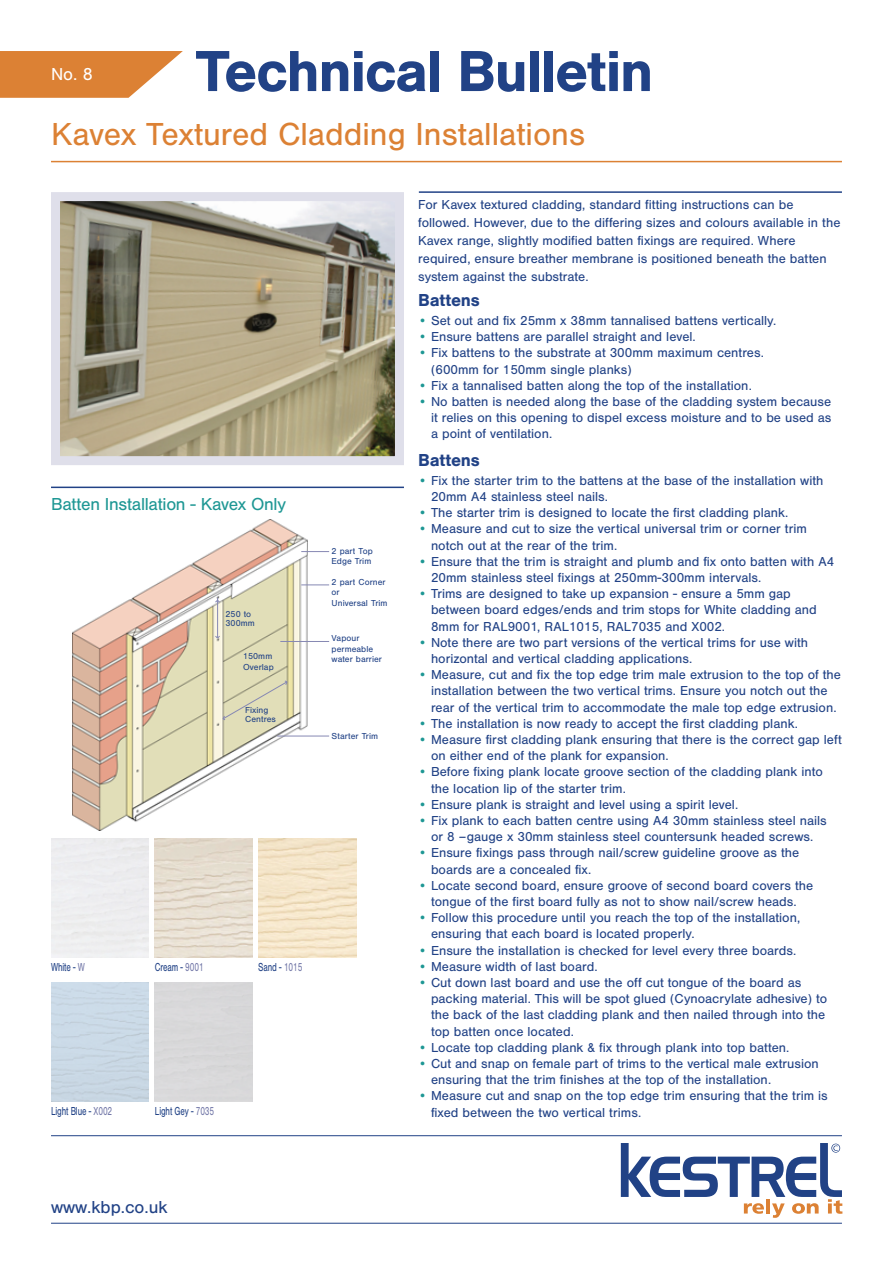
<style>
.page{position:relative;width:893px;height:1263px;background:#fff}
.page>*{position:absolute;margin:0;border:0;box-sizing:border-box;transform-origin:0 0}
.t1{font:700 60px "Nimbus San";letter-spacing:-.03em;color:#214286}
.t2{font:33px "Nimbus San";color:#dc8134}
.t3{font:18px "Nimbus San";letter-spacing:-.015em;color:#1e9794}
.t4{font:700 18px "Nimbus San";letter-spacing:-.015em;color:#214286}
.t5{font:18px "Nimbus San";color:#214286}
.t6{font:18px "Nimbus San";color:#fff}
.t7{font:13.5px/16.2px "Nimbus San";color:#214286}
.t8{font:12px "Nimbus San";letter-spacing:-.015em;color:#214286;scale:.7 1}
.t9{font:9px/10.5px "Nimbus San";letter-spacing:.005em;color:#214286}
.s1{color:#7479a9}
.s2{color:#1e9794}
</style>
<div class="page">
<img style="left:73px;top:520px;width:234px;height:310px">
<svg style="left:301px;top:551px;width:28px;height:1px"></svg>
<svg style="left:301px;top:585px;width:28px;height:1px"></svg>
<hr style="left:277px;top:736px;width:52px;height:1px;background:#8688b3">
<hr style="left:280px;top:641px;width:49px;height:1px;background:#8688b3">
<svg style="left:223px;top:681px;width:64px;height:39px;background:#dbd8b5"></svg>
<hr style="left:217px;top:598px;width:1px;height:40px;background:#8688b3">
<img style="left:155px;top:838px;width:98px;height:119px">
<img style="left:258px;top:838px;width:98px;height:119px">
<svg style="left:0;top:51px;width:183px;height:47px;background:#e19453"></svg>
<svg style="left:621px;top:1143px;width:221px;height:75px"></svg>
<hr style="left:51px;top:1135px;width:791px;height:1px;background:#214286">
<hr style="left:51px;top:161px;width:791px;height:1px;background:#dc8134">
<hr style="left:419px;top:191px;width:423px;height:2px;background:#214286">
<hr style="left:51px;top:487px;width:353px;height:1px;background:#214286">
<img style="left:61px;top:202px;width:333px;height:253px">
<div style="left:51px;top:192px;width:353px;height:273px;border:9px solid #dfdfea"></div>
<hr style="left:51px;top:1223px;width:791px;height:1px;background:#214286">
<h1 class="t1" style="left:196px;top:47px;width:459px">Technical Bulletin</h1>
<h2 class="t2" style="left:51px;top:123px;width:535px">Kavex Textured Cladding Installations</h2>
<h3 class="t6" style="left:51px;top:68px;width:43px">No. 8</h3>
<h3 class="t3" style="left:51px;top:498px;width:237px">Batten Installation - Kavex Only</h3>
<p class="t9" style="left:226px;top:610px;width:31px;line-height:9px">250 to<br>300mm</p>
<p class="t9" style="left:243px;top:651px;width:32px">150mm<br>Overlap</p>
<p class="t9" style="left:245px;top:706px;width:32px;line-height:9px">Fixing<br>Centres</p>
<p class="t9" style="left:332px;top:546px;width:43px">2 part Top<br>Edge Trim</p>
<p class="t9" style="left:332px;top:577px;width:57px">2 part Corner or<br>Universal Trim</p>
<p class="t9" style="left:332px;top:634px;width:52px">Vapour permeable water barrier</p>
<p class="t9" style="left:332px;top:732px;width:48px">Starter Trim</p>
<p class="t8" style="left:51px;top:963px;width:50px">White - <span class="s1">W</span></p>
<p class="t8" style="left:155px;top:963px;width:71px">Cream - <span class="s1">9001</span></p>
<p class="t8" style="left:258px;top:963px;width:65px">Sand - <span class="s1">1015</span></p>
<p class="t8" style="left:51px;top:1106px;width:89px">Light Blue - <span class="s1">X002</span></p>
<p class="t8" style="left:155px;top:1106px;width:86px">Light Gey - <span class="s1">7035</span></p>
<p class="t7" style="left:418px;top:196px;width:424px;line-height:18px">For Kavex textured cladding, standard fitting instructions can be followed. However, due to the differing sizes and colours available in the Kavex range, slightly modified batten fixings are required. Where required, ensure breather membrane is positioned beneath the batten system against the substrate.</p>
<h3 class="t4" style="left:418px;top:293px;width:63px">Battens</h3>
<p class="t7" style="left:418px;top:314px;width:360px"><span class="s2">•</span> Set out and fix 25mm x 38mm tannalised battens vertically.</p>
<p class="t7" style="left:418px;top:330px;width:279px"><span class="s2">•</span> Ensure battens are parallel straight and level.</p>
<p class="t7" style="left:431px;top:346px;width:334px;text-indent:-13px"><span class="s2">•</span> Fix battens to the substrate at 300mm maximum centres. (600mm for 150mm single planks)</p>
<p class="t7" style="left:418px;top:378px;width:335px"><span class="s2">•</span> Fix a tannalised batten along the top of the installation.</p>
<p class="t7" style="left:431px;top:395px;width:402px;text-align:justify;text-indent:-13px"><span class="s2">•</span> No batten is needed along the base of the cladding system because it relies on this opening to dispel excess moisture and to be used as a point of ventilation.</p>
<h3 class="t4" style="left:418px;top:453px;width:63px">Battens</h3>
<p class="t7" style="left:431px;top:473px;width:394px;text-indent:-13px"><span class="s2">•</span> Fix the starter trim to the battens at the base of the installation with<br>20mm A4 stainless steel nails.</p>
<p class="t7" style="left:418px;top:506px;width:372px"><span class="s2">•</span> The starter trim is designed to locate the first cladding plank.</p>
<p class="t7" style="left:431px;top:522px;width:377px;text-indent:-13px"><span class="s2">•</span> Measure and cut to size the vertical universal trim or corner trim notch out at the rear of the trim.</p>
<p class="t7" style="left:431px;top:554px;width:405px;text-indent:-13px"><span class="s2">•</span> Ensure that the trim is straight and plumb and fix onto batten with A4<br>20mm stainless steel fixings at 250mm-300mm intervals.</p>
<p class="t7" style="left:431px;top:587px;width:387px;text-indent:-13px"><span class="s2">•</span> Trims are designed to take up expansion - ensure a 5mm gap between board edges/ends and trim stops for White cladding and<br>8mm for RAL9001, RAL1015, RAL7035 and X002.</p>
<p class="t7" style="left:431px;top:635px;width:379px;text-indent:-13px"><span class="s2">•</span> Note there are two part versions of the vertical trims for use with horizontal and vertical cladding applications.</p>
<p class="t7" style="left:431px;top:668px;width:411px;text-indent:-13px"><span class="s2">•</span> Measure, cut and fix the top edge trim male extrusion to the top of the installation between the two vertical trims. Ensure you notch out the rear of the vertical trim to accommodate the male top edge extrusion.</p>
<p class="t7" style="left:418px;top:716px;width:381px"><span class="s2">•</span> The installation is now ready to accept the first cladding plank.</p>
<p class="t7" style="left:431px;top:732px;width:412px;text-indent:-13px"><span class="s2">•</span> Measure first cladding plank ensuring that there is the correct gap left on either end of the plank for expansion.</p>
<p class="t7" style="left:431px;top:765px;width:393px;text-indent:-13px"><span class="s2">•</span> Before fixing plank locate groove section of the cladding plank into the location lip of the starter trim.</p>
<p class="t7" style="left:418px;top:797px;width:321px"><span class="s2">•</span> Ensure plank is straight and level using a spirit level.</p>
<p class="t7" style="left:418px;top:813px;width:410px;text-align:center"><span class="s2">•</span> Fix plank to each batten centre using A4 30mm stainless steel nails or 8 –gauge x 30mm stainless steel countersunk headed screws.</p>
<p class="t7" style="left:431px;top:846px;width:370px;text-indent:-13px"><span class="s2">•</span> Ensure fixings pass through nail/screw guideline groove as the boards are a concealed fix.</p>
<p class="t7" style="left:418px;top:878px;width:396px;text-align:center"><span class="s2">•</span> Locate second board, ensure groove of second board covers the tongue of the first board fully as not to show nail/screw heads.</p>
<p class="t7" style="left:431px;top:911px;width:371px;text-indent:-13px"><span class="s2">•</span> Follow this procedure until you reach the top of the installation, ensuring that each board is located properly.</p>
<p class="t7" style="left:418px;top:943px;width:380px"><span class="s2">•</span> Ensure the installation is checked for level every three boards.</p>
<p class="t7" style="left:418px;top:959px;width:181px"><span class="s2">•</span> Measure width of last board.</p>
<p class="t7" style="left:431px;top:975px;width:398px;text-indent:-13px"><span class="s2">•</span> Cut down last board and use the off cut tongue of the board as packing material. This will be spot glued (Cynoacrylate adhesive) to the back of the last cladding plank and then nailed through into the top batten once located.</p>
<p class="t7" style="left:418px;top:1040px;width:373px"><span class="s2">•</span> Locate top cladding plank &amp; fix through plank into top batten.</p>
<p class="t7" style="left:431px;top:1056px;width:389px;text-indent:-13px"><span class="s2">•</span> Cut and snap on female part of trims to the vertical male extrusion ensuring that the trim finishes at the top of the installation.</p>
<p class="t7" style="left:431px;top:1089px;width:398px;text-indent:-13px"><span class="s2">•</span> Measure cut and snap on the top edge trim ensuring that the trim is fixed between the two vertical trims.</p>
<h3 class="t5" style="left:51px;top:1201px;width:118px">www.kbp.co.uk</h3>
</div>
